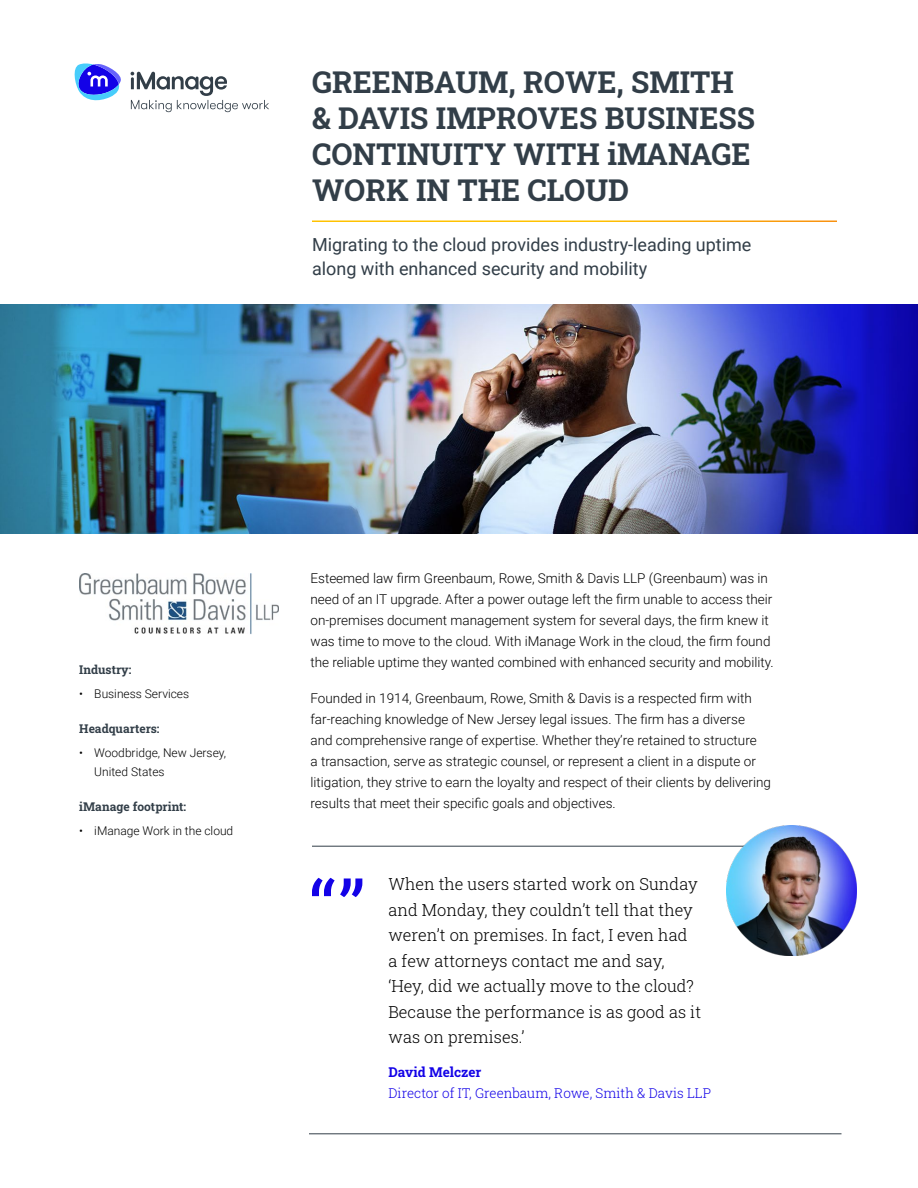
<style>
.page{position:relative;width:918px;height:1188px;background:#fff}
.page>*{position:absolute;margin:0;border:0;box-sizing:border-box;transform-origin:0 0}
.t1{font:700 30px/36px "Roboto Slab";color:#323e48}
.t2{font:18px/24px "Roboto";color:#323e48}
.t3{font:300 16.5px/25.5px "Roboto Slab";color:#000}
.t4{font:300 13.5px/21px "Roboto";color:#000}
.t5{font:300 13.5px "Roboto Slab";color:#1302e7}
.t6{font:700 13.5px "Roboto Slab";color:#1302e7}
.t7{font:300 12px/19.5px "Roboto";color:#000}
.t8{font:700 12px "Roboto Slab";color:#323e48}
</style>
<div class="page">
<svg style="left:74px;top:63px;width:47px;height:38px"></svg>
<svg style="left:131px;top:72px;width:138px;height:40px"></svg>
<img style="left:0;top:304px;width:918px;height:230px">
<svg style="left:312px;top:878px;width:50px;height:19px"></svg>
<hr style="left:312px;top:846px;width:526px;height:1px;background:#323e48">
<img style="left:80px;top:573px;width:199px;height:61px">
<img style="left:726px;top:825px;width:130px;height:131px">
<hr style="left:309px;top:1134px;width:533px;height:1px;background:#323e48">
<h1 class="t1" style="left:312px;top:64px;width:445px">GREENBAUM, ROWE, SMITH &amp; DAVIS IMPROVES BUSINESS<br>CONTINUITY WITH iMANAGE<br>WORK IN THE CLOUD</h1>
<h2 class="t2" style="left:312px;top:232px;width:441px">Migrating to the cloud provides industry-leading uptime along with enhanced security and mobility</h2>
<p class="t8" style="left:79px;top:661px;width:54px">Industry:</p>
<p class="t7" style="left:79px;top:684px;width:111px">• Business Services</p>
<p class="t8" style="left:79px;top:720px;width:82px">Headquarters:</p>
<p class="t7" style="left:94px;top:742px;width:133px;text-indent:-15px">• Woodbridge, New Jersey,<br>United States</p>
<p class="t8" style="left:79px;top:798px;width:108px">iManage footprint:</p>
<p class="t7" style="left:79px;top:820px;width:156px">• iManage Work in the cloud</p>
<p class="t4" style="left:310px;top:567px;width:465px">Esteemed law firm Greenbaum, Rowe, Smith &amp; Davis LLP (Greenbaum) was in need of an IT upgrade. After a power outage left the firm unable to access their on-premises document management system for several days, the firm knew it was time to move to the cloud. With iManage Work in the cloud, the firm found the reliable uptime they wanted combined with enhanced security and mobility.</p>
<p class="t4" style="left:310px;top:687px;width:462px">Founded in 1914, Greenbaum, Rowe, Smith &amp; Davis is a respected firm with far-reaching knowledge of New Jersey legal issues. The firm has a diverse<br>and comprehensive range of expertise. Whether they’re retained to structure<br>a transaction, serve as strategic counsel, or represent a client in a dispute or litigation, they strive to earn the loyalty and respect of their clients by delivering results that meet their specific goals and objectives.</p>
<p class="t3" style="left:388px;top:871px;width:314px">When the users started work on Sunday and Monday, they couldn’t tell that they weren’t on premises. In fact, I even had<br>a few attorneys contact me and say, ‘Hey, did we actually move to the cloud?<br>Because the performance is as good as it was on premises.’</p>
<p class="t6" style="left:388px;top:1063px;width:94px">David Melczer</p>
<p class="t5" style="left:388px;top:1084px;width:324px">Director of IT, Greenbaum, Rowe, Smith &amp; Davis LLP</p>
</div>
